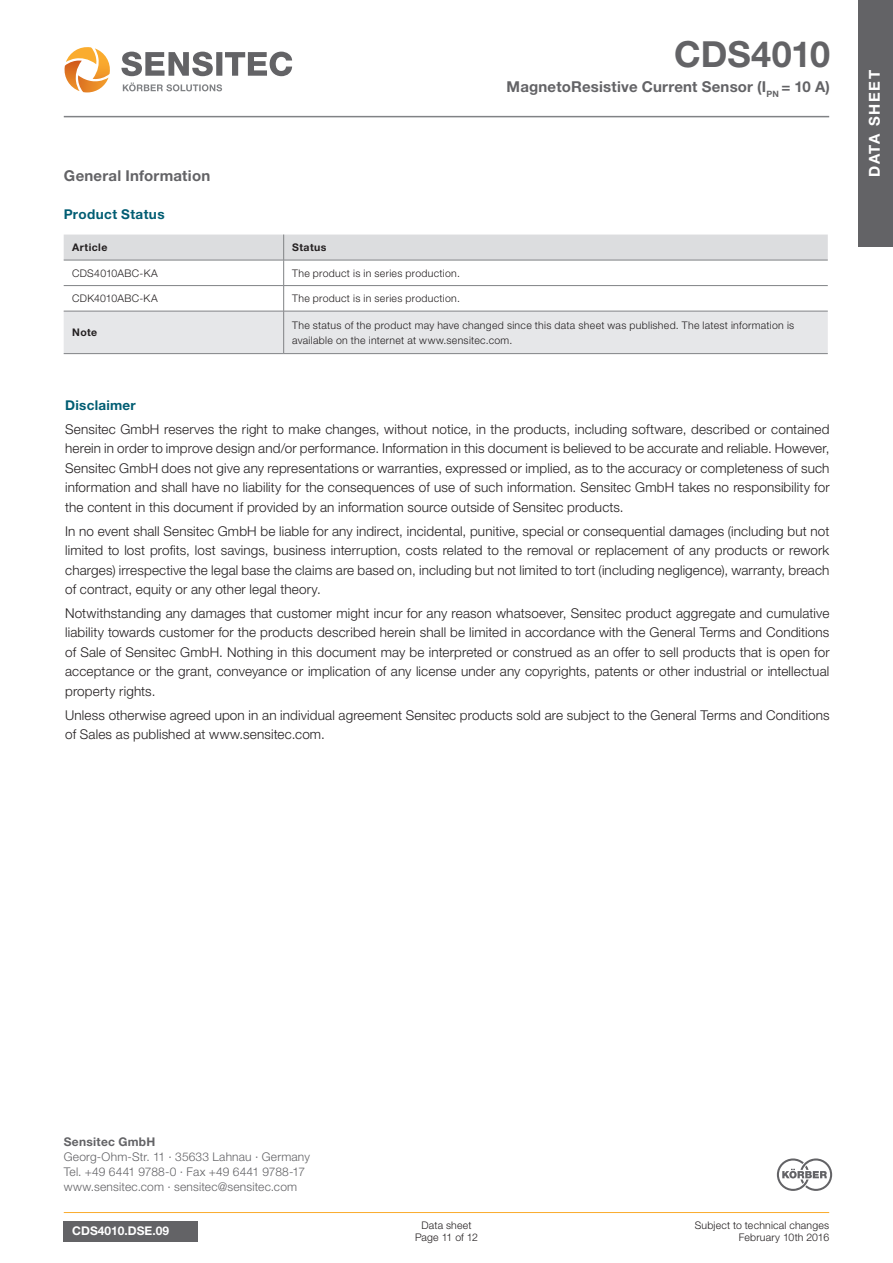
<style>
.page{position:relative;width:893px;height:1263px;background:#fff}
.page>*{position:absolute;margin:0;border:0;box-sizing:border-box;transform-origin:0 0}
.t1{font:700 36px "Helvetica Neue LT Std";letter-spacing:-.005em;color:#636366}
.t2{font:700 15px "Helvetica Neue LT Std";letter-spacing:.015em;color:#636366}
.t3{font:700 15px "Helvetica Neue LT Std";letter-spacing:.115em;color:#fff}
.t4{font:300 13.5px/19.5px "Helvetica Neue LT Std";letter-spacing:.01em;color:#231f20;text-align:justify}
.t5{font:700 13.5px "Helvetica Neue LT Std";letter-spacing:.02em;color:#005d73}
.t6{font:300 12px/15px "Helvetica Neue LT Std";letter-spacing:.015em;color:#636366}
.t7{font:700 12px "Helvetica Neue LT Std";color:#fff}
.t8{font:700 12px "Helvetica Neue LT Std";letter-spacing:.025em;color:#636366}
.t9{font:300 10.5px/12.6px "Helvetica Neue LT Std";letter-spacing:.025em;color:#231f20;text-align:right}
.t10{font:700 10.5px "Helvetica Neue LT Std";letter-spacing:.04em;color:#231f20}
</style>
<div class="page">
<svg style="left:121px;top:52px;width:171px;height:24px"></svg>
<svg style="left:123px;top:83px;width:99px;height:8px"></svg>
<svg style="left:64px;top:47px;width:46px;height:45px"></svg>
<hr style="left:64px;top:116px;width:765px;height:1px;background:#808285">
<svg style="left:777px;top:1158px;width:55px;height:33px"></svg>
<div style="left:64px;top:1221px;width:134px;height:20px;background:#636366"></div>
<hr style="left:64px;top:1212px;width:765px;height:1px;background:#faac2e">
<div style="left:859px;top:0;width:34px;height:247px;background:#636366"></div>
<svg style="left:64px;top:235px;width:764px;height:119px"></svg>
<hr style="left:284px;top:260px;width:544px;height:1px;background:#808285">
<hr style="left:284px;top:285px;width:544px;height:1px;background:#808285">
<hr style="left:284px;top:311px;width:544px;height:1px;background:#808285">
<hr style="left:283px;top:311px;width:1px;height:42px;background:#808285">
<hr style="left:284px;top:353px;width:544px;height:1px;background:#808285">
<p class="t2" style="left:64px;top:167px;width:148px">General Information</p>
<h1 class="t1" style="left:674px;top:31px;width:157px">CDS4010</h1>
<p class="t2" style="left:506px;top:78px;width:325px">MagnetoResistive Current Sensor (I<sub>PN</sub> = 10 A)</p>
<p class="t5" style="left:64px;top:206px;width:102px">Product Status</p>
<p class="t10" style="left:72px;top:241px;width:37px">Article</p>
<p class="t10" style="left:292px;top:241px;width:36px">Status</p>
<p class="t9" style="left:72px;top:266px;width:87px">CDS4010ABC-KA</p>
<p class="t9" style="left:292px;top:266px;width:169px">The product is in series production.</p>
<p class="t9" style="left:72px;top:292px;width:87px">CDK4010ABC-KA</p>
<p class="t9" style="left:292px;top:292px;width:169px">The product is in series production.</p>
<p class="t10" style="left:72px;top:326px;width:26px">Note</p>
<p class="t9" style="left:292px;top:317px;width:504px;line-height:15px;text-align:left">The status of the product may have changed since this data sheet was published. The latest information is available on the internet at www.sensitec.com.</p>
<p class="t5" style="left:65px;top:397px;width:72px">Disclaimer</p>
<p class="t4" style="left:65px;top:419px;width:766px">Sensitec GmbH reserves the right to make changes, without notice, in the products, including software, described or contained herein in order to improve design and/or performance. Information in this document is believed to be accurate and reliable. However, Sensitec GmbH does not give any representations or warranties, expressed or implied, as to the accuracy or completeness of such information and shall have no liability for the consequences of use of such information. Sensitec GmbH takes no responsibility for the content in this document if provided by an information source outside of Sensitec products.</p>
<p class="t4" style="left:65px;top:521px;width:766px">In no event shall Sensitec GmbH be liable for any indirect, incidental, punitive, special or consequential damages (including but not limited to lost profits, lost savings, business interruption, costs related to the removal or replacement of any products or rework charges) irrespective the legal base the claims are based on, including but not limited to tort (including negligence), warranty, breach of contract, equity or any other legal theory.</p>
<p class="t4" style="left:65px;top:603px;width:766px">Notwithstanding any damages that customer might incur for any reason whatsoever, Sensitec product aggregate and cumulative liability towards customer for the products described herein shall be limited in accordance with the General Terms and Conditions of Sale of Sensitec GmbH. Nothing in this document may be interpreted or construed as an offer to sell products that is open for acceptance or the grant, conveyance or implication of any license under any copyrights, patents or other industrial or intellectual property rights.</p>
<p class="t4" style="left:65px;top:705px;width:766px">Unless otherwise agreed upon in an individual agreement Sensitec products sold are subject to the General Terms and Conditions of Sales as published at www.sensitec.com.</p>
<p class="t3" style="left:865px;top:177px;width:108px;rotate:-90deg">Data sheet</p>
<p class="t8" style="left:64px;top:1134px;width:91px">Sensitec GmbH</p>
<p class="t6" style="left:64px;top:1149px;width:248px">Georg-Ohm-Str. 11 · 35633 Lahnau · Germany<br>Tel. +49 6441 9788-0 · Fax +49 6441 9788-17 www.sensitec.com · sensitec@sensitec.com</p>
<p class="t7" style="left:72px;top:1224px;width:98px">CDS4010.DSE.09</p>
<p class="t9" style="left:695px;top:1218px;width:136px">Subject to technical changes<br>February 10th 2016</p>
<p class="t9" style="left:415px;top:1218px;width:64px;text-align:center">Data sheet<br>Page 11 of 12</p>
</div>
